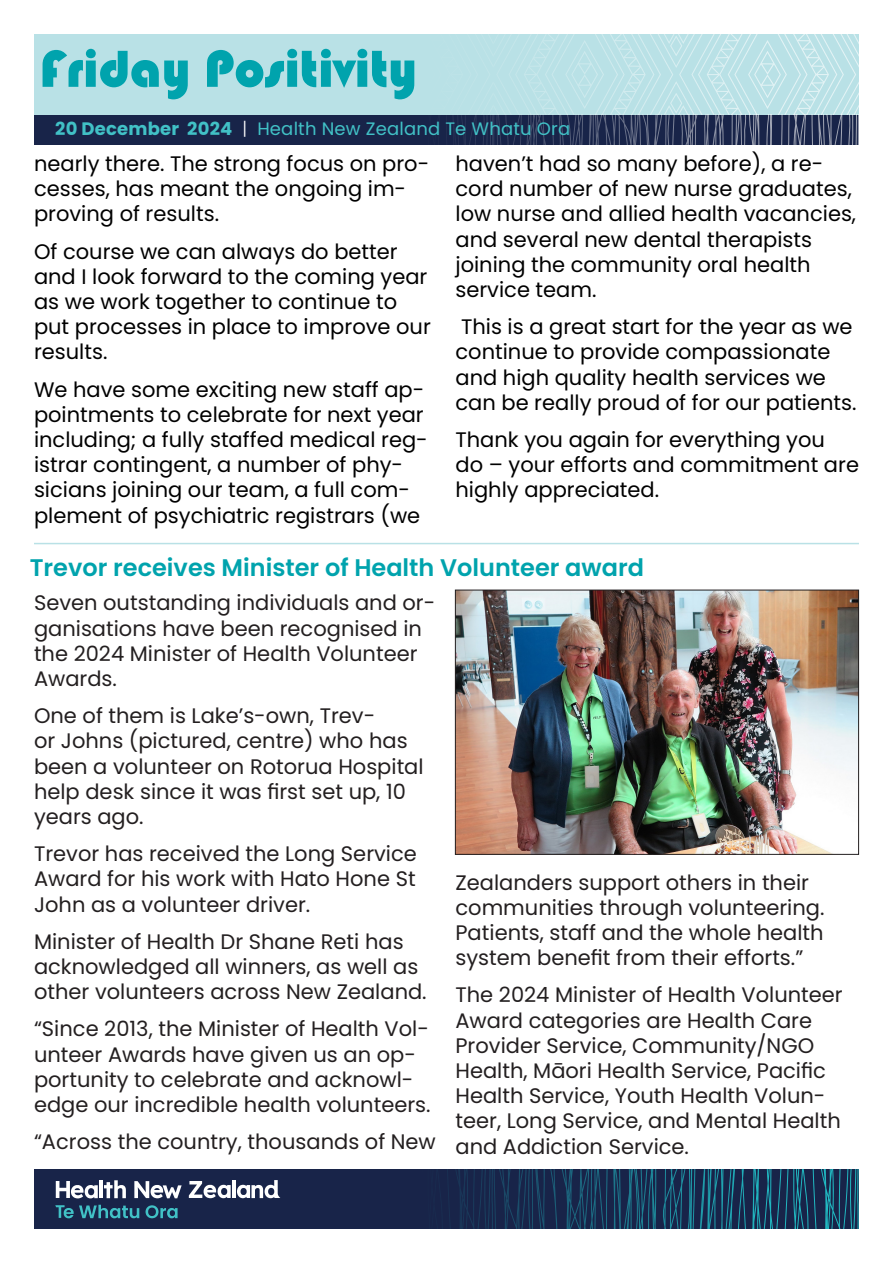
<style>
.page{position:relative;width:893px;height:1263px;background:#fff}
.page>*{position:absolute;margin:0;border:0;box-sizing:border-box;transform-origin:0 0}
.t1{font:54px "Bauhaus 93";color:#00a3ad}
.t2{font:600 24px "Poppins";color:#00a3ad}
.t3{font:21px/25.2px "Poppins";color:#231f20}
.t4{font:21px/25.2px "Poppins";color:#000}
.Chart_Head{font:18px "Poppins";letter-spacing:.01em;color:#41c1c6}
.s1{font-weight:700}
.s2{font-weight:300;color:#fff}
</style>
<div class="page">
<div style="left:34px;top:34px;width:825px;height:81px;background:#b9e1e6"></div>
<div style="left:34px;top:115px;width:825px;height:30px;background:#182449"></div>
<svg style="left:453px;top:34px;width:406px;height:111px"></svg>
<div style="left:34px;top:1169px;width:825px;height:60px;background:#182449"></div>
<svg style="left:55px;top:1169px;width:804px;height:60px"></svg>
<hr style="left:34px;top:543px;width:825px;height:1px;background:#b9e1e6">
<img style="left:457px;top:592px;width:400px;height:261px">
<div style="left:455px;top:590px;width:404px;height:265px;border:1px solid #231f20"></div>
<p class="t1" style="left:40px;top:38px;width:379px">Friday Positivity</p>
<p class="Chart_Head" style="left:55px;top:118px;width:516px"><span class="s1">20 December 2024</span> <span class="s2">|</span> Health New Zealand Te Whatu Ora</p>
<p class="t4" style="left:34px;top:151px;width:397px">nearly there. The strong focus on pro&shy;cesses, has meant the ongoing im&shy;proving of results.</p>
<p class="t4" style="left:34px;top:239px;width:398px">Of course we can always do better and I look forward to the coming year as we work together to continue to put processes in place to improve our results.</p>
<p class="t4" style="left:34px;top:377px;width:395px">We have some exciting new staff ap&shy;pointments to celebrate for next year including; a fully staffed medical reg&shy;istrar contingent, a number of phy&shy;sicians joining our team, a full com&shy;plement of psychiatric registrars (we</p>
<p class="t4" style="left:455px;top:151px;width:402px">haven’t had so many before), a re&shy;cord number of new nurse graduates, low nurse and allied health vacancies, and several new dental therapists joining the community oral health service team.</p>
<p class="t4" style="left:455px;top:314px;width:403px">This is a great start for the year as we continue to provide compassionate and high quality health services we can be really proud of for our patients.</p>
<p class="t4" style="left:455px;top:427px;width:405px">Thank you again for everything you<br>do – your efforts and commitment are highly appreciated.</p>
<p class="t2" style="left:30px;top:554px;width:616px">Trevor receives Minister of Health Volunteer award</p>
<p class="t3" style="left:34px;top:590px;width:403px">Seven outstanding individuals and or&shy;ganisations have been recognised in the 2024 Minister of Health Volunteer<br>Awards.</p>
<p class="t3" style="left:34px;top:703px;width:391px">One of them is Lake’s-own, Trev-<br>or Johns (pictured, centre) who has been a volunteer on Rotorua Hospital help desk since it was first set up, 10 years ago.</p>
<p class="t3" style="left:34px;top:841px;width:384px;text-align:justify">Trevor has received the Long Service Award for his work with Hato Hone St John as a volunteer driver.</p>
<p class="t3" style="left:34px;top:929px;width:394px">Minister of Health Dr Shane Reti has acknowledged all winners, as well as other volunteers across New Zealand.</p>
<p class="t3" style="left:34px;top:1016px;width:398px">“Since 2013, the Minister of Health Vol&shy;unteer Awards have given us an op&shy;portunity to celebrate and acknowl&shy;edge our incredible health volunteers.</p>
<p class="t3" style="left:34px;top:1129px;width:403px">“Across the country, thousands of New</p>
<p class="t3" style="left:455px;top:870px;width:370px">Zealanders support others in their communities through volunteering.<br>Patients, staff and the whole health system benefit from their efforts.”</p>
<p class="t3" style="left:455px;top:982px;width:389px">The 2024 Minister of Health Volunteer Award categories are Health Care Provider Service, Community/NGO Health, Māori Health Service, Pacific Health Service, Youth Health Volun&shy;teer, Long Service, and Mental Health and Addiction Service.</p>
</div>
